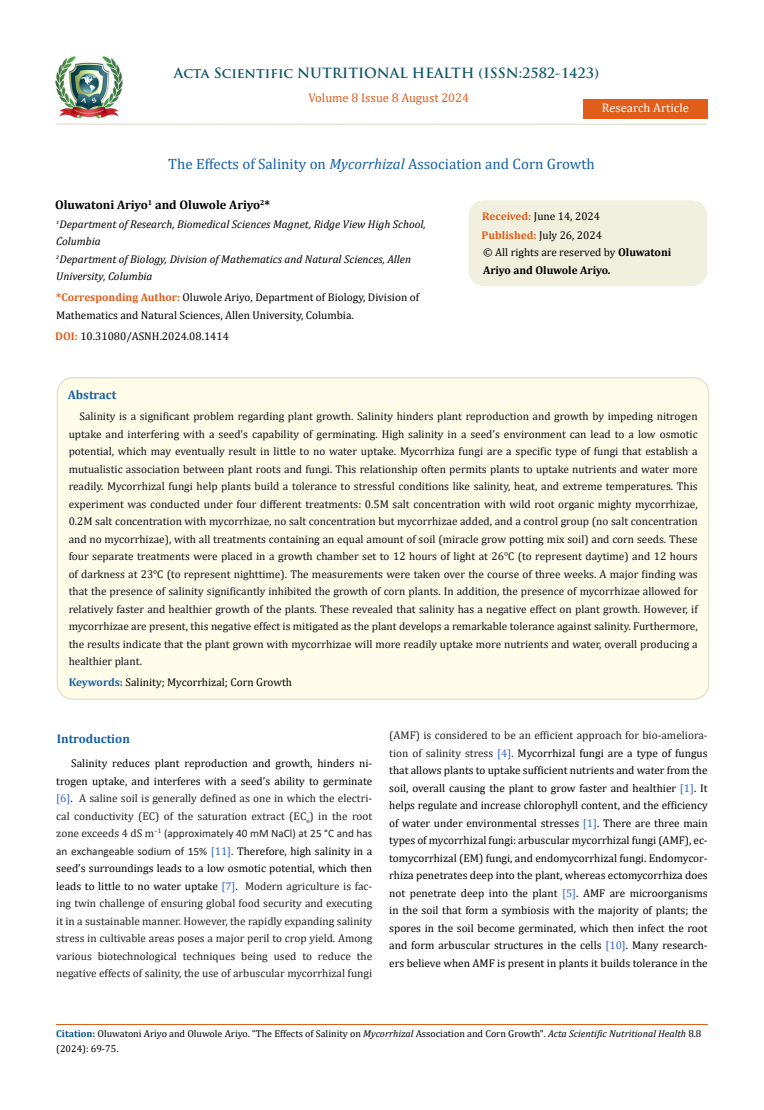
<style>
.page{position:relative;width:764px;height:1110px;background:#fff}
.page>*{position:absolute;margin:0;border:0;box-sizing:border-box;transform-origin:0 0}
.t1{font:15px "Cambria";color:#1560a6}
.t2{font:700 13.75px "Trajan Pro";color:#0e546a}
.t3{font:700 12.5px "Cambria";color:#000}
.t4{font:12.5px "Cambria";color:#e05d1a}
.t5{font:700 12.5px "Cambria";color:#1560a6}
.t6{font:12.5px "Cambria";color:#fff}
.t7{font:11.25px/17.5px "Cambria";color:#0e101a;text-align:justify}
.t8{font:11.25px/17.5px "Cambria";color:#000}
.t9{font:11.25px/17.5px "Cambria";color:#212121;text-align:justify}
.t10{font:italic 11.25px/17.5px "Cambria";color:#000}
.t11{font:11.25px/17.5px "Calibri";color:#212121}
.t12{font:700 11.25px/17.5px "Cambria";color:#000}
.t13{font:10px/15px "Cambria";color:#000}
.s1{font-style:italic}
.s2{font-weight:700;color:#e05d1a}
.s3{font-weight:400}
.s4{font-weight:700;color:#1560a6}
.s5{color:#36c}
.s6{color:#212121}
.s7{font-family:"Cambria"}
.s8{font-family:"Cambria";color:#36c}
.s9{font-family:"Cambria";color:#000}
.s10{color:#000}
.s11{font-weight:700;color:#035089}
</style>
<div class="page">
<img style="left:56px;top:57px;width:66px;height:61px">
<div style="left:583px;top:99px;width:124px;height:20px;background:#e05d1a"></div>
<div style="left:469px;top:201px;width:238px;height:85px;background:#f1f0de;border-radius:15px"></div>
<div style="left:468px;top:200px;width:239px;height:86px;border:1px solid #f1f0de;border-radius:15px"></div>
<div style="left:57px;top:378px;width:651px;height:321px;background:#fffde9;border-radius:15px"></div>
<hr style="left:56px;top:1024px;width:651px;height:1px;background:#e05d1a">
<hr style="left:56px;top:123px;width:651px;height:2px;background:#e0dfcd">
<p class="t2" style="left:174px;top:64px;width:427px">Acta Scientific NUTRITIONAL HEALTH (ISSN:2582-1423)</p>
<p class="t4" style="left:309px;top:91px;width:162px">Volume 8 Issue 8 August 2024</p>
<p class="t6" style="left:602px;top:100px;width:89px">Research Article</p>
<h1 class="t1" style="left:168px;top:155px;width:428px">The Effects of Salinity on <span class="s1">Mycorrhizal</span> Association and Corn Growth</h1>
<p class="t3" style="left:55px;top:196px;width:216px">Oluwatoni Ariyo<sup>1</sup> and Oluwole Ariyo<sup>2</sup>*</p>
<p class="t10" style="left:56px;top:215px;width:371px"><sup>1</sup>Department of Research, Biomedical Sciences Magnet, Ridge View High School, Columbia<br><sup>2</sup>Department of Biology, Division of Mathematics and Natural Sciences, Allen University, Columbia</p>
<p class="t8" style="left:56px;top:289px;width:364px"><span class="s2">*Corresponding Author:</span> Oluwole Ariyo, Department of Biology, Division of<br>Mathematics and Natural Sciences, Allen University, Columbia.</p>
<p class="t8" style="left:481px;top:207px;width:122px;line-height:19.1px"><span class="s2">Received:</span> June 14, 2024<br><span class="s2">Published:</span> July 26, 2024</p>
<p class="t12" style="left:483px;top:243px;width:190px"><span class="s3">© All rights are reserved by</span> Oluwatoni<br>Ariyo and Oluwole Ariyo<span class="s1">.</span></p>
<p class="t8" style="left:55px;top:327px;width:175px"><span class="s2">DOI:</span> 10.31080/ASNH.2024.08.1414</p>
<p class="t5" style="left:68px;top:386px;width:50px">Abstract</p>
<p class="t7" style="left:69px;top:408px;width:630px;text-indent:11px">Salinity is a significant problem regarding plant growth. Salinity hinders plant reproduction and growth by impeding nitrogen uptake and interfering with a seed's capability of germinating. High salinity in a seed’s environment can lead to a low osmotic potential, which may eventually result in little to no water uptake. Mycorrhiza fungi are a specific type of fungi that establish a mutualistic association between plant roots and fungi. This relationship often permits plants to uptake nutrients and water more readily. Mycorrhizal fungi help plants build a tolerance to stressful conditions like salinity, heat, and extreme temperatures. This experiment was conducted under four different treatments: 0.5M salt concentration with wild root organic mighty mycorrhizae, 0.2M salt concentration with mycorrhizae, no salt concentration but mycorrhizae added, and a control group (no salt concentration and no mycorrhizae), with all treatments containing an equal amount of soil (miracle grow potting mix soil) and corn seeds. These four separate treatments were placed in a growth chamber set to 12 hours of light at 26℃ (to represent daytime) and 12 hours of darkness at 23℃ (to represent nighttime). The measurements were taken over the course of three weeks. A major finding was that the presence of salinity significantly inhibited the growth of corn plants. In addition, the presence of mycorrhizae allowed for relatively faster and healthier growth of the plants. These revealed that salinity has a negative effect on plant growth. However, if mycorrhizae are present, this negative effect is mitigated as the plant develops a remarkable tolerance against salinity. Furthermore, the results indicate that the plant grown with mycorrhizae will more readily uptake more nutrients and water, overall producing a healthier plant.</p>
<p class="t8" style="left:69px;top:674px;width:225px"><span class="s4">Keywords:</span> Salinity; Mycorrhizal; Corn Growth</p>
<p class="t5" style="left:57px;top:730px;width:75px">Introduction</p>
<p class="t8" style="left:56px;top:754px;width:317px;text-align:justify;text-indent:15px">Salinity reduces plant reproduction and growth, hinders ni&shy;trogen uptake, and interferes with a seed’s ability to germinate <span class="s5">[6]</span>. <span class="s6">A saline soil is generally defined as one in which the electri&shy;cal conductivity (EC) of the saturation extract (EC</span><sub>e</sub><span class="s6">) in the root</span></p>
<p class="t11" style="left:56px;top:824px;width:317px"><span class="s7">zone exceeds 4 dS m</span><sup>−1</sup> (approximately 40 mM NaCl) at 25 °C and has an exchangeable sodium of 15% <span class="s8">[11]</span><span class="s7">.</span> <span class="s9">Therefore, high salinity in a</span></p>
<p class="t9" style="left:56px;top:859px;width:317px"><span class="s10">seed’s surroundings leads to a low osmotic potential, which then leads to little to no water uptake</span> <span class="s5">[7]</span><span class="s10">.</span> Modern agriculture is fac&shy;ing twin challenge of ensuring global food security and executing it in a sustainable manner. However, the rapidly expanding salinity stress in cultivable areas poses a major peril to crop yield. Among various biotechnological techniques being used to reduce the negative effects of salinity, the use of arbuscular mycorrhizal fungi</p>
<p class="t8" style="left:389px;top:727px;width:320px;text-align:justify"><span class="s6">(AMF) is considered to be an efficient approach for bio-ameliora&shy;tion of salinity stress</span> <span class="s5">[4]</span><span class="s6">.</span> Mycorrhizal fungi are a type of fungus that allows plants to uptake sufficient nutrients and water from the soil, overall causing the plant to grow faster and healthier <span class="s5">[1]</span>. It helps regulate and increase chlorophyll content, and the efficiency of water under environmental stresses <span class="s5">[1]</span>. There are three main types of mycorrhizal fungi: arbuscular mycorrhizal fungi (AMF), ec&shy;tomycorrhizal (EM) fungi, and endomycorrhizal fungi. Endomycor&shy;rhiza penetrates deep into the plant, whereas ectomycorrhiza does not penetrate deep into the plant <span class="s5">[5]</span>. AMF are microorganisms in the soil that form a symbiosis with the majority of plants; the spores in the soil become germinated, which then infect the root and form arbuscular structures in the cells <span class="s5">[10]</span>. Many research&shy;ers believe when AMF is present in plants it builds tolerance in the</p>
<p class="t13" style="left:56px;top:1026px;width:647px"><span class="s11">Citation:</span> Oluwatoni Ariyo and Oluwole Ariyo. “The Effects of Salinity on <span class="s1">Mycorrhizal</span> Association and Corn Growth". <span class="s1">Acta Scientific Nutritional Health</span> 8.8 (2024): 69-75.</p>
</div>
